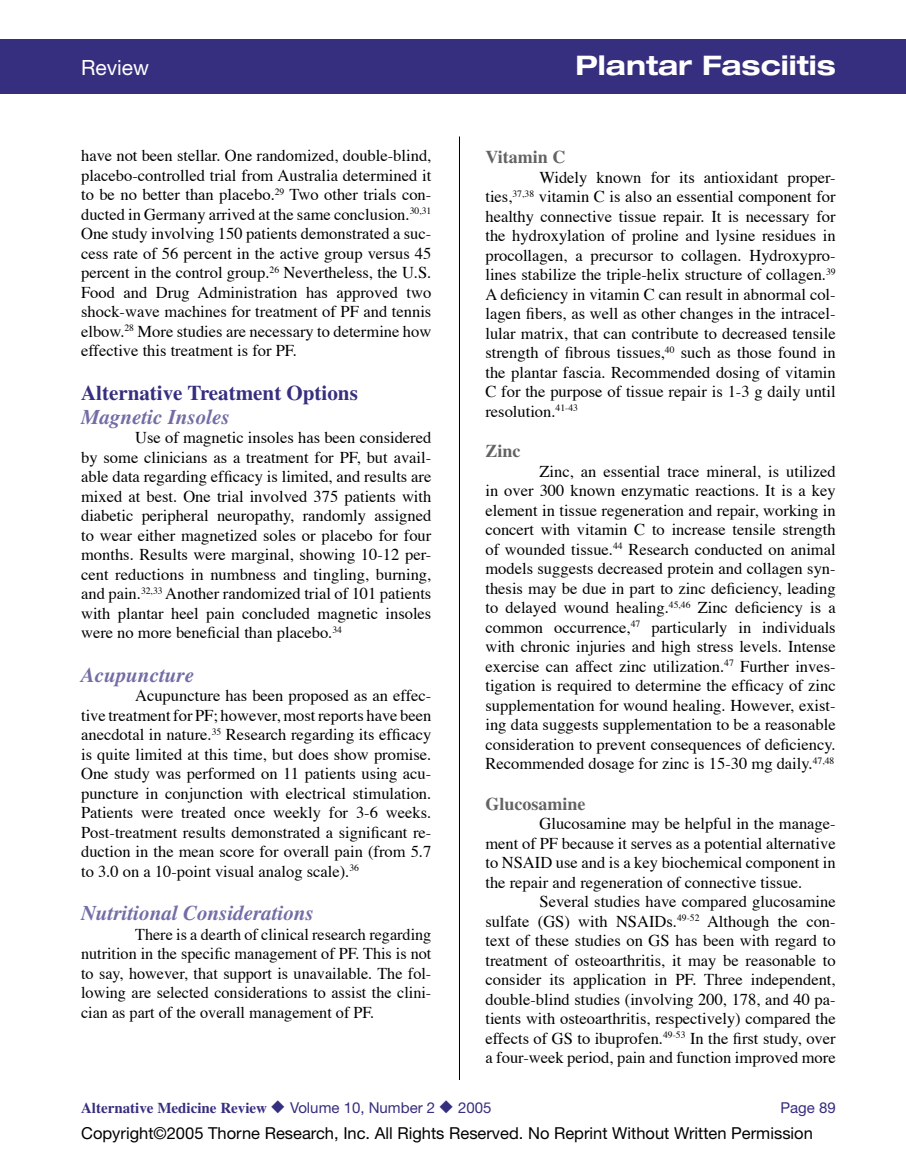
<style>
.page{position:relative;width:906px;height:1161px;background:#fff}
.page>*{position:absolute;margin:0;border:0;box-sizing:border-box;transform-origin:0 0}
.t1{font:700 expanded 27px "Helvetica Neue";color:#fff}
.t2{font:italic 700 21px "Times";color:#726da5}
.t3{font:700 21px "Times";color:#362e7e}
.t4{font:21px "Helvetica Neue";color:#fff}
.t5{font:700 18px "Times";color:#636363}
.t6{font:16.5px/19.5px "Times";color:#000;text-align:justify}
.t7{font:16.5px "Helvetica Neue";color:#000}
.t8{font:700 15px "Times";color:#362e7e}
.t9{font:15px "Helvetica Neue";color:#362e7e}
.s1{font-family:"Helvetica Neue";font-weight:400}
</style>
<div class="page">
<div style="left:0;top:39px;width:905px;height:55px;background:#362e7e"></div>
<hr style="left:459px;top:136px;width:1px;height:944px;background:#000">
<p class="t4" style="left:81px;top:55px;width:70px">Review</p>
<h1 class="t1" style="left:575px;top:49px;width:261px">Plantar Fasciitis</h1>
<p class="t6" style="left:81px;top:147px;width:351px">have not been stellar. One randomized, double-blind, placebo-controlled trial from Australia determined it to be no better than placebo.<sup>29</sup> Two other trials con&shy;ducted in Germany arrived at the same conclusion.<sup>30,31<br></sup>One study involving 150 patients demonstrated a suc&shy;cess rate of 56 percent in the active group versus 45 percent in the control group.<sup>26</sup> Nevertheless, the U.S.<br>Food and Drug Administration has approved two shock-wave machines for treatment of PF and tennis elbow.<sup>28</sup> More studies are necessary to determine how effective this treatment is for PF.</p>
<p class="t3" style="left:81px;top:380px;width:278px">Alternative Treatment Options</p>
<p class="t2" style="left:81px;top:405px;width:150px">Magnetic Insoles</p>
<p class="t6" style="left:81px;top:429px;width:351px;text-indent:54px">Use of magnetic insoles has been considered by some clinicians as a treatment for PF, but avail&shy;able data regarding efficacy is limited, and results are mixed at best. One trial involved 375 patients with diabetic peripheral neuropathy, randomly assigned to wear either magnetized soles or placebo for four months. Results were marginal, showing 10-12 per&shy;cent reductions in numbness and tingling, burning, and pain.<sup>32,33</sup> Another randomized trial of 101 patients with plantar heel pain concluded magnetic insoles were no more beneficial than placebo.<sup>34</sup></p>
<p class="t2" style="left:81px;top:663px;width:115px">Acupuncture</p>
<p class="t6" style="left:81px;top:687px;width:351px;text-indent:54px">Acupuncture has been proposed as an effec&shy;tive treatment for PF; however, most reports have been anecdotal in nature.<sup>35</sup> Research regarding its efficacy is quite limited at this time, but does show promise.<br>One study was performed on 11 patients using acu&shy;puncture in conjunction with electrical stimulation.<br>Patients were treated once weekly for 3-6 weeks.<br>Post-treatment results demonstrated a significant re&shy;duction in the mean score for overall pain (from 5.7 to 3.0 on a 10-point visual analog scale).<sup>36</sup></p>
<p class="t2" style="left:81px;top:901px;width:234px">Nutritional Considerations</p>
<p class="t6" style="left:81px;top:926px;width:351px;text-indent:54px">There is a dearth of clinical research regarding nutrition in the specific management of PF. This is not to say, however, that support is unavailable. The fol&shy;lowing are selected considerations to assist the clini&shy;cian as part of the overall management of PF.</p>
<p class="t5" style="left:485px;top:146px;width:81px">Vitamin C</p>
<p class="t6" style="left:485px;top:168px;width:351px;text-indent:54px">Widely known for its antioxidant proper&shy;ties,<sup>37,38</sup> vitamin C is also an essential component for healthy connective tissue repair. It is necessary for the hydroxylation of proline and lysine residues in procollagen, a precursor to collagen. Hydroxypro&shy;lines stabilize the triple-helix structure of collagen.<sup>39<br></sup>A deficiency in vitamin C can result in abnormal col&shy;lagen fibers, as well as other changes in the intracel&shy;lular matrix, that can contribute to decreased tensile strength of fibrous tissues,<sup>40</sup> such as those found in the plantar fascia. Recommended dosing of vitamin C for the purpose of tissue repair is 1-3 g daily until resolution.<sup>41-43</sup></p>
<p class="t5" style="left:485px;top:440px;width:37px">Zinc</p>
<p class="t6" style="left:485px;top:462px;width:351px;text-indent:54px">Zinc, an essential trace mineral, is utilized in over 300 known enzymatic reactions. It is a key element in tissue regeneration and repair, working in concert with vitamin C to increase tensile strength of wounded tissue.<sup>44</sup> Research conducted on animal models suggests decreased protein and collagen syn&shy;thesis may be due in part to zinc deficiency, leading to delayed wound healing.<sup>45,46</sup> Zinc deficiency is a common occurrence,<sup>47</sup> particularly in individuals with chronic injuries and high stress levels. Intense exercise can affect zinc utilization.<sup>47</sup> Further inves&shy;tigation is required to determine the efficacy of zinc supplementation for wound healing. However, exist&shy;ing data suggests supplementation to be a reasonable consideration to prevent consequences of deficiency.<br>Recommended dosage for zinc is 15-30 mg daily.<sup>47,48</sup></p>
<p class="t5" style="left:485px;top:793px;width:102px">Glucosamine</p>
<p class="t6" style="left:485px;top:815px;width:351px;text-indent:54px">Glucosamine may be helpful in the manage&shy;ment of PF because it serves as a potential alternative to NSAID use and is a key biochemical component in the repair and regeneration of connective tissue.</p>
<p class="t6" style="left:485px;top:893px;width:351px;text-indent:54px">Several studies have compared glucosamine sulfate (GS) with NSAIDs.<sup>49-52</sup> Although the con&shy;text of these studies on GS has been with regard to treatment of osteoarthritis, it may be reasonable to consider its application in PF. Three independent, double-blind studies (involving 200, 178, and 40 pa&shy;tients with osteoarthritis, respectively) compared the effects of GS to ibuprofen.<sup>49-53</sup> In the first study, over a four-week period, pain and function improved more</p>
<p class="t8" style="left:81px;top:1099px;width:412px">Alternative Medicine Review ◆ <span class="s1">Volume 10, Number 2</span> ◆ <span class="s1">2005</span></p>
<p class="t9" style="left:780px;top:1099px;width:57px">Page 89</p>
<p class="t7" style="left:81px;top:1124px;width:733px">Copyright©2005 Thorne Research, Inc. All Rights Reserved. No Reprint Without Written Permission</p>
</div>
